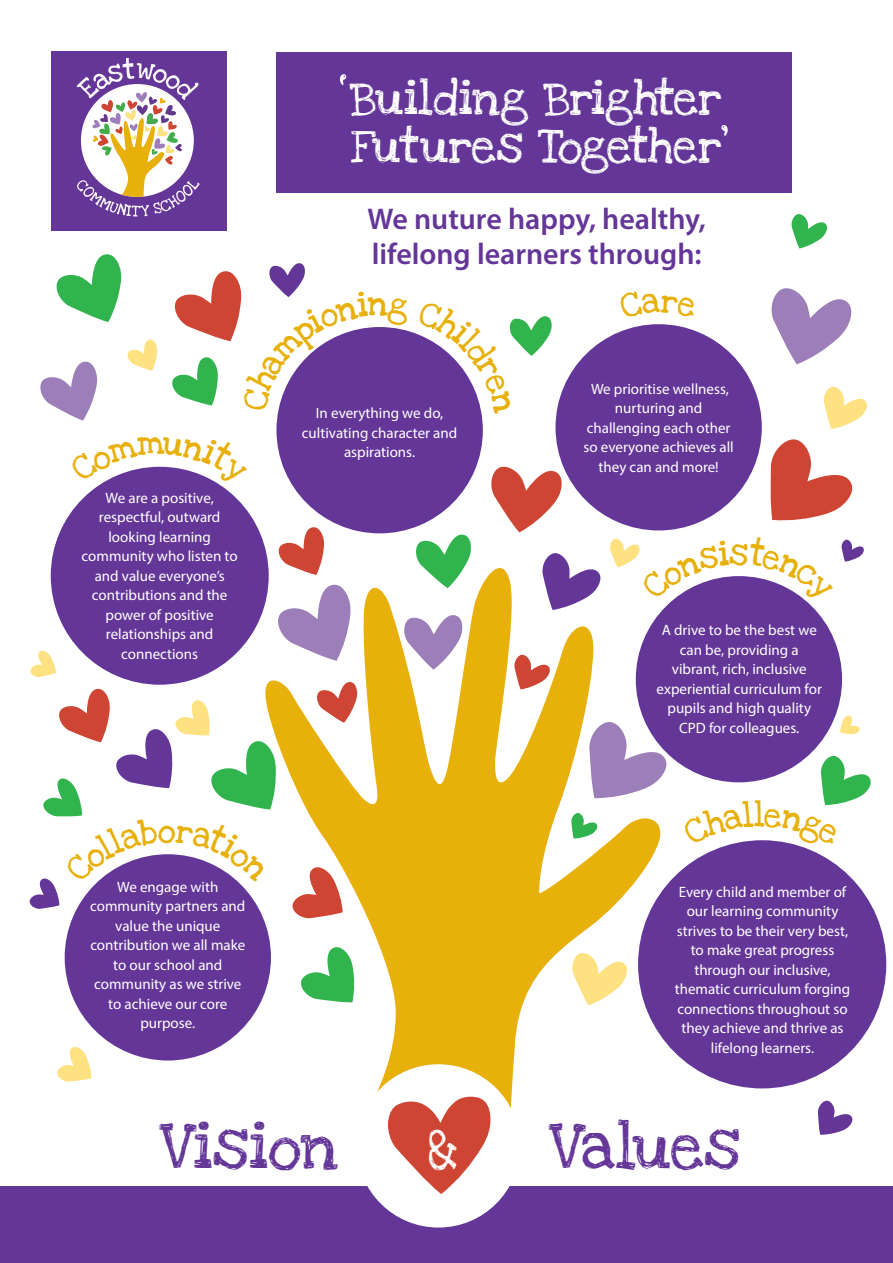
<style>
.page{position:relative;width:893px;height:1263px;background:#fff}
.page>*{position:absolute;margin:0;border:0;box-sizing:border-box;transform-origin:0 0}
.t1{font:47.85px "Love Ya Like A Sister";color:#643698}
.t2{font:39.3px "Love Ya Like A Sister";color:#fff}
.t3{font:35.25px/48px "Love Ya Like A Sister";color:#fff}
.t4{font:600 30px/34.5px "Myriad Pro";color:#643698}
.t5{font:15px/19.5px "Myriad Pro";color:#fff;text-align:center}
</style>
<div class="page">
<div style="left:0;top:1186px;width:893px;height:77px;background:#643698"></div>
<svg style="left:56px;top:254px;width:66px;height:68px"></svg>
<svg style="left:770px;top:439px;width:83px;height:82px"></svg>
<svg style="left:662px;top:748px;width:6px;height:28px"></svg>
<svg style="left:416px;top:534px;width:55px;height:15px"></svg>
<svg style="left:279px;top:527px;width:45px;height:22px"></svg>
<svg style="left:127px;top:339px;width:30px;height:32px"></svg>
<svg style="left:840px;top:715px;width:20px;height:19px"></svg>
<svg style="left:841px;top:539px;width:23px;height:23px"></svg>
<svg style="left:791px;top:214px;width:36px;height:35px"></svg>
<svg style="left:30px;top:650px;width:26px;height:27px"></svg>
<svg style="left:824px;top:386px;width:43px;height:43px"></svg>
<svg style="left:818px;top:1100px;width:35px;height:35px"></svg>
<svg style="left:491px;top:466px;width:71px;height:66px"></svg>
<svg style="left:40px;top:361px;width:58px;height:60px"></svg>
<svg style="left:57px;top:1047px;width:34px;height:35px"></svg>
<svg style="left:771px;top:288px;width:81px;height:76px"></svg>
<div style="left:276px;top:53px;width:516px;height:140px;background:#643698"></div>
<svg style="left:263px;top:549px;width:399px;height:558px"></svg>
<div style="left:357px;top:1064px;width:163px;height:163px;background:#fff;border-radius:50%"></div>
<svg style="left:388px;top:1096px;width:103px;height:98px"></svg>
<div style="left:65px;top:854px;width:206px;height:206px;background:#643698;border-radius:50%"></div>
<div style="left:636px;top:576px;width:206px;height:206px;background:#643698;border-radius:50%"></div>
<div style="left:555px;top:324px;width:207px;height:206px;background:#643698;border-radius:50%"></div>
<div style="left:51px;top:467px;width:218px;height:218px;background:#643698;border-radius:50%"></div>
<div style="left:638px;top:840px;width:248px;height:248px;background:#643698;border-radius:50%"></div>
<div style="left:276px;top:327px;width:207px;height:206px;background:#643698;border-radius:50%"></div>
<div style="left:51px;top:51px;width:175px;height:179px;background:#643698"></div>
<svg style="left:77px;top:58px;width:123px;height:158px"></svg>
<svg style="left:340px;top:74px;width:6px;height:11px"></svg>
<svg style="left:721px;top:125px;width:7px;height:11px"></svg>
<svg style="left:610px;top:538px;width:200px;height:66px"></svg>
<svg style="left:172px;top:263px;width:238px;height:148px"></svg>
<svg style="left:417px;top:316px;width:135px;height:98px"></svg>
<svg style="left:29px;top:689px;width:247px;height:220px"></svg>
<svg style="left:682px;top:755px;width:189px;height:91px"></svg>
<svg style="left:96px;top:466px;width:127px;height:21px"></svg>
<h3 class="t3" style="left:350px;top:76px;width:373px">Building Brighter<br>Futures Together</h3>
<h3 class="t4" style="left:367px;top:201px;width:340px">We nuture happy, healthy, lifelong learners through:</h3>
<p class="t5" style="left:82px;top:487px;width:158px">We are a positive, respectful, outward looking learning community who listen to and value everyone’s contributions and the power of positive relationships and connections</p>
<p class="t5" style="left:302px;top:403px;width:157px">In everything we do, cultivating character and aspirations.</p>
<p class="t5" style="left:583px;top:379px;width:152px">We prioritise wellness, nurturing and challenging each other so everyone achieves all they can and more!</p>
<p class="t5" style="left:657px;top:620px;width:167px">A drive to be the best we can be, providing a vibrant, rich, inclusive experiential curriculum for pupils and high quality<br>CPD for colleagues.</p>
<p class="t5" style="left:90px;top:876px;width:157px">We engage with community partners and value the unique contribution we all make to our school and community as we strive to achieve our core purpose.</p>
<p class="t5" style="left:675px;top:882px;width:177px">Every child and member of our learning community strives to be their very best, to make great progress through our inclusive, thematic curriculum forging connections throughout so they achieve and thrive as lifelong learners.</p>
<h1 class="t1" style="left:159px;top:1107px;width:181px">Vision</h1>
<h2 class="t2" style="left:426px;top:1118px;width:33px">&amp;</h2>
<h1 class="t1" style="left:549px;top:1107px;width:193px">Values</h1>
</div>
